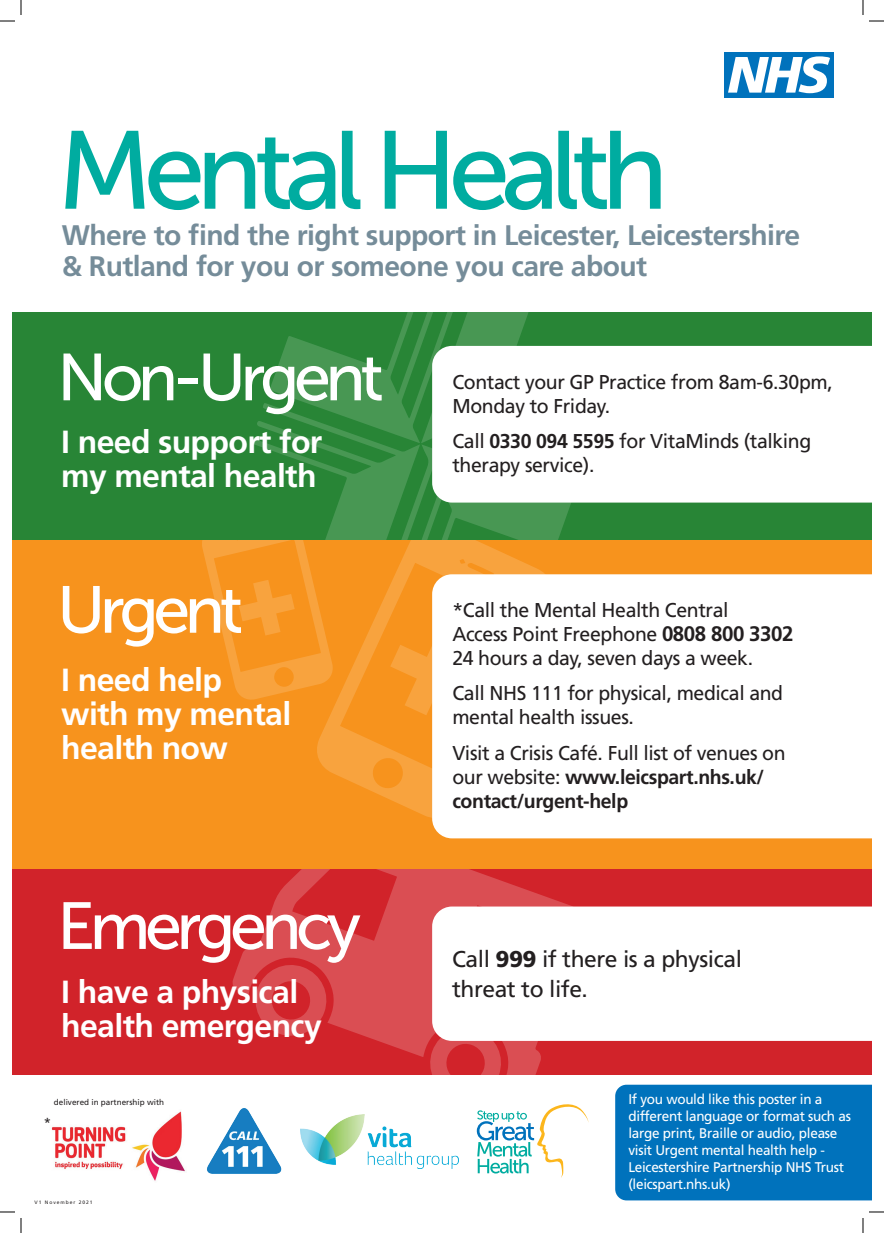
<style>
.page{position:relative;width:884px;height:1233px;background:#fff}
.page>*{position:absolute;margin:0;border:0;box-sizing:border-box;transform-origin:0 0}
.t1{font:110.4px "Museo Sans 500";letter-spacing:-.08em;color:#00aca0}
.t2{font:66.2px "Museo Sans 500";letter-spacing:-.08em;color:#fff}
.t3{font:700 32px/34px "Frutiger LT Std";letter-spacing:-.02em;color:#fff}
.t4{font:700 28.3px/31.2px "Frutiger LT Std";letter-spacing:-.02em;color:#758c99}
.t5{font:22.9px/29.7px "Frutiger LT Std";letter-spacing:-.02em;color:#231f20}
.t6{font:20px/24px "Frutiger LT Std";letter-spacing:-.02em;color:#231f20}
.t7{font:14px/17px "Frutiger LT Std";letter-spacing:-.02em;color:#fff}
.t8{font:13.1px "Frutiger LT Std";color:#231f20}
.t9{font:8.1px "Frutiger LT Std";color:#231f20}
.t10{font:4.9px "Frutiger LT Std";letter-spacing:.2em;color:#231f20}
.s1{font-weight:700}
.s2{font-weight:700;font-size:21px}
.s3{font-weight:900}
</style>
<div class="page">
<div style="left:12px;top:312px;width:859px;height:229px;background:#288536"></div>
<div style="left:12px;top:540px;width:859px;height:329px;background:#f7931d"></div>
<svg style="left:317px;top:715px;width:115px;height:103px"></svg>
<svg style="left:202px;top:312px;width:390px;height:403px"></svg>
<div style="left:12px;top:869px;width:859px;height:205px;background:#d1232a"></div>
<svg style="left:232px;top:869px;width:339px;height:205px;fill:#da4e53"></svg>
<svg style="left:426px;top:1023px;width:79px;height:51px"></svg>
<svg style="left:251px;top:960px;width:80px;height:80px"></svg>
<div style="left:432px;top:346px;width:439px;height:156px;background:#fff"></div>
<div style="left:432px;top:574px;width:439px;height:264px;background:#fff"></div>
<div style="left:432px;top:906px;width:439px;height:135px;background:#fff"></div>
<img style="left:51px;top:1111px;width:134px;height:70px">
<img style="left:301px;top:1114px;width:157px;height:54px">
<img style="left:207px;top:1108px;width:75px;height:66px">
<div style="left:724px;top:52px;width:110px;height:45px;background:#0072bc"></div>
<svg style="left:728px;top:56px;width:102px;height:37px"></svg>
<svg style="left:477px;top:1104px;width:112px;height:74px"></svg>
<div style="left:615px;top:1084px;width:256px;height:116px;background:#0072bc"></div>
<svg style="left:0;top:1211px;width:15px;height:1px"></svg>
<svg style="left:869px;top:1211px;width:15px;height:1px"></svg>
<svg style="left:0;top:0;width:22px;height:22px"></svg>
<svg style="left:20px;top:1218px;width:2px;height:15px"></svg>
<svg style="left:862px;top:0;width:22px;height:22px"></svg>
<svg style="left:862px;top:1218px;width:2px;height:15px"></svg>
<h1 class="t1" style="left:57px;top:110px;width:613px">Mental Health</h1>
<h3 class="t4" style="left:62px;top:219px;width:740px">Where to find the right support in Leicester, Leicestershire &amp; Rutland for you or someone you care about</h3>
<h2 class="t2" style="left:57px;top:341px;width:328px">Non-Urgent</h2>
<h3 class="t3" style="left:61px;top:425px;width:263px">I need support for my mental health</h3>
<h2 class="t2" style="left:57px;top:573px;width:188px">Urgent</h2>
<h3 class="t3" style="left:61px;top:663px;width:231px">I need help with my mental health now</h3>
<h2 class="t2" style="left:57px;top:890px;width:305px">Emergency</h2>
<h3 class="t3" style="left:61px;top:975px;width:262px">I have a physical health emergency</h3>
<p class="t9" style="left:54px;top:1097px;width:112px">delivered in partnership with</p>
<p class="t8" style="left:44px;top:1115px;width:9px">*</p>
<p class="t10" style="left:35px;top:1199px;width:60px">V1 November 2021</p>
<p class="t6" style="left:452px;top:370px;width:382px">Contact your GP Practice from 8am-6.30pm,<br>Monday to Friday.</p>
<p class="t6" style="left:452px;top:429px;width:360px">Call <span class="s1">0330 094 5595</span> for VitaMinds (talking therapy service).</p>
<p class="t6" style="left:452px;top:598px;width:343px">*Call the Mental Health Central<br>Access Point Freephone <span class="s2">0808 800 3302<br></span>24 hours a day, seven days a week.</p>
<p class="t6" style="left:452px;top:681px;width:332px">Call NHS 111 for physical, medical and mental health issues.</p>
<p class="t6" style="left:452px;top:741px;width:335px">Visit a Crisis Café. Full list of venues on our website: <span class="s1">www.leicspart.nhs.uk/ contact/urgent-help</span></p>
<p class="t5" style="left:452px;top:944px;width:291px">Call <span class="s3">999</span> if there is a physical threat to life.</p>
<p class="t7" style="left:628px;top:1091px;width:224px">If you would like this poster in a different language or format such as large print, Braille or audio, please visit Urgent mental health help - Leicestershire Partnership NHS Trust (leicspart.nhs.uk)</p>
</div>
